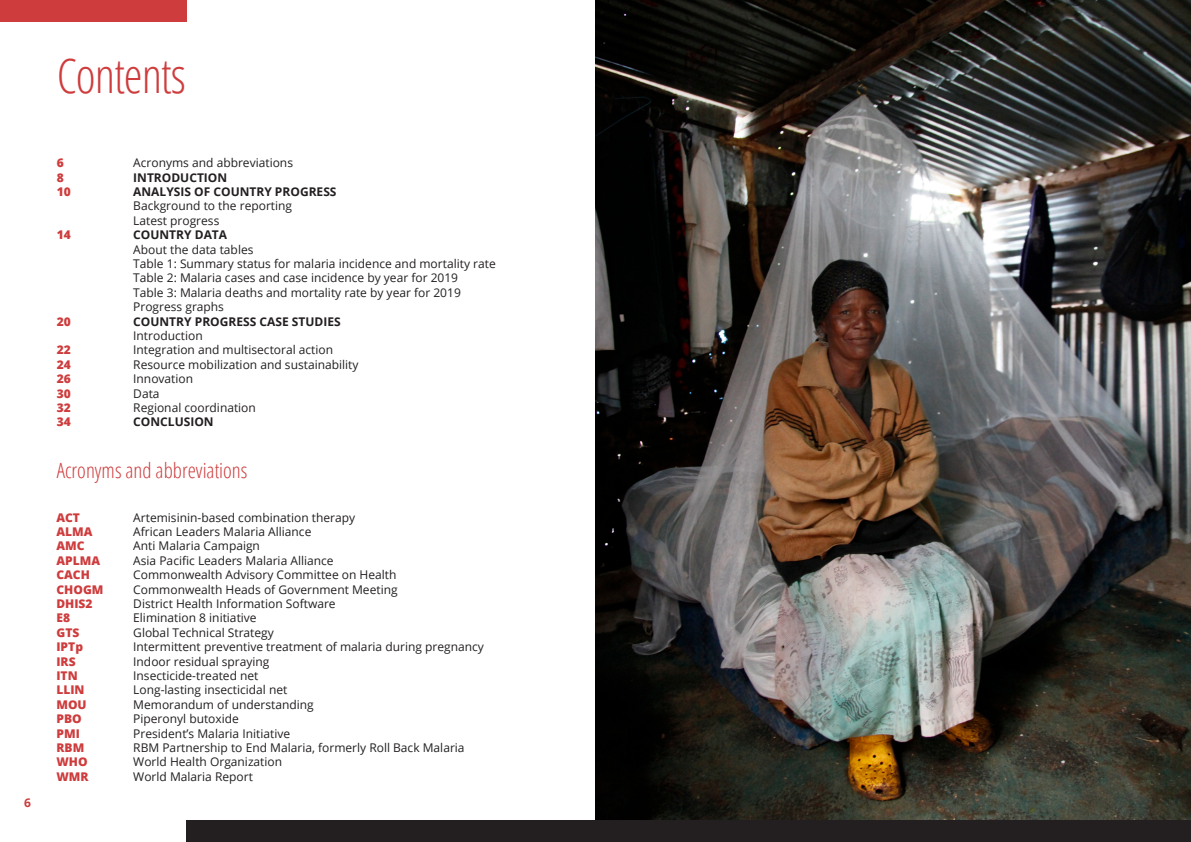
<style>
.page{position:relative;width:1191px;height:842px;background:#fff}
.page>*{position:absolute;margin:0;border:0;box-sizing:border-box;transform-origin:0 0}
.t1{font:300 condensed 48px "Open Sans";letter-spacing:-.02em;color:#ce3c3d}
.t2{font:300 condensed 21px "Open Sans";color:#ce3c3d}
.t3{font:12px "Open Sans";color:#231f20}
.t4{font:800 12px "Open Sans";color:#ce3c3d}
.t5{font:700 12px "Open Sans";color:#231f20}
.t6{font:700 12px "Open Sans";color:#ce3c3d}
</style>
<div class="page">
<img style="left:595px;top:0;width:596px;height:821px">
<div style="left:0;top:0;width:186px;height:21px;background:#ce3c3d"></div>
<div style="left:186px;top:821px;width:1005px;height:21px;background:#231f20"></div>
<p class="t6" style="left:24px;top:794px;width:8px">6</p>
<p class="t1" style="left:57px;top:43px;width:131px">Contents</p>
<p class="t4" style="left:57px;top:154px;width:9px">6</p>
<p class="t4" style="left:57px;top:168px;width:9px">8</p>
<p class="t4" style="left:57px;top:183px;width:16px">10</p>
<p class="t4" style="left:57px;top:226px;width:16px">14</p>
<p class="t4" style="left:57px;top:312px;width:16px">20</p>
<p class="t4" style="left:57px;top:341px;width:16px">22</p>
<p class="t4" style="left:57px;top:355px;width:16px">24</p>
<p class="t4" style="left:57px;top:370px;width:16px">26</p>
<p class="t4" style="left:57px;top:384px;width:16px">30</p>
<p class="t4" style="left:57px;top:399px;width:16px">32</p>
<p class="t4" style="left:57px;top:413px;width:16px">34</p>
<p class="t3" style="left:133px;top:155px;width:161px">Acronyms and abbreviations</p>
<p class="t5" style="left:133px;top:169px;width:95px">INTRODUCTION</p>
<p class="t5" style="left:133px;top:183px;width:205px">ANALYSIS OF COUNTRY PROGRESS</p>
<p class="t3" style="left:133px;top:198px;width:160px">Background to the reporting</p>
<p class="t3" style="left:133px;top:212px;width:88px">Latest progress</p>
<p class="t5" style="left:133px;top:226px;width:95px">COUNTRY DATA</p>
<p class="t3" style="left:133px;top:241px;width:122px">About the data tables</p>
<p class="t3" style="left:133px;top:255px;width:364px">Table 1: Summary status for malaria incidence and mortality rate</p>
<p class="t3" style="left:133px;top:270px;width:326px">Table 2: Malaria cases and case incidence by year for 2019</p>
<p class="t3" style="left:133px;top:284px;width:329px">Table 3: Malaria deaths and mortality rate by year for 2019</p>
<p class="t3" style="left:133px;top:299px;width:92px">Progress graphs</p>
<p class="t5" style="left:133px;top:313px;width:209px">COUNTRY PROGRESS CASE STUDIES</p>
<p class="t3" style="left:133px;top:327px;width:71px">Introduction</p>
<p class="t3" style="left:133px;top:342px;width:201px">Integration and multisectoral action</p>
<p class="t3" style="left:133px;top:356px;width:227px">Resource mobilization and sustainability</p>
<p class="t3" style="left:133px;top:371px;width:61px">Innovation</p>
<p class="t3" style="left:133px;top:385px;width:28px">Data</p>
<p class="t3" style="left:133px;top:399px;width:124px">Regional coordination</p>
<p class="t5" style="left:133px;top:414px;width:82px">CONCLUSION</p>
<p class="t2" style="left:57px;top:456px;width:192px">Acronyms and abbreviations</p>
<p class="t4" style="left:56px;top:508px;width:25px">ACT</p>
<p class="t4" style="left:56px;top:522px;width:38px">ALMA</p>
<p class="t4" style="left:56px;top:537px;width:30px">AMC</p>
<p class="t4" style="left:56px;top:551px;width:45px">APLMA</p>
<p class="t4" style="left:56px;top:566px;width:35px">CACH</p>
<p class="t4" style="left:56px;top:580px;width:49px">CHOGM</p>
<p class="t4" style="left:56px;top:594px;width:38px">DHIS2</p>
<p class="t4" style="left:56px;top:609px;width:15px">E8</p>
<p class="t4" style="left:56px;top:623px;width:24px">GTS</p>
<p class="t4" style="left:56px;top:638px;width:28px">IPTp</p>
<p class="t4" style="left:56px;top:652px;width:21px">IRS</p>
<p class="t4" style="left:56px;top:666px;width:23px">ITN</p>
<p class="t4" style="left:56px;top:681px;width:30px">LLIN</p>
<p class="t4" style="left:56px;top:695px;width:32px">MOU</p>
<p class="t4" style="left:56px;top:710px;width:27px">PBO</p>
<p class="t4" style="left:56px;top:724px;width:25px">PMI</p>
<p class="t4" style="left:56px;top:738px;width:29px">RBM</p>
<p class="t4" style="left:56px;top:753px;width:33px">WHO</p>
<p class="t4" style="left:56px;top:767px;width:34px">WMR</p>
<p class="t3" style="left:133px;top:509px;width:223px">Artemisinin-based combination therapy</p>
<p class="t3" style="left:133px;top:523px;width:180px">African Leaders Malaria Alliance</p>
<p class="t3" style="left:133px;top:538px;width:128px">Anti Malaria Campaign</p>
<p class="t3" style="left:133px;top:552px;width:202px">Asia Pacific Leaders Malaria Alliance</p>
<p class="t3" style="left:133px;top:567px;width:265px">Commonwealth Advisory Committee on Health</p>
<p class="t3" style="left:133px;top:581px;width:266px">Commonwealth Heads of Government Meeting</p>
<p class="t3" style="left:133px;top:595px;width:204px">District Health Information Software</p>
<p class="t3" style="left:133px;top:610px;width:125px">Elimination 8 initiative</p>
<p class="t3" style="left:133px;top:624px;width:142px">Global Technical Strategy</p>
<p class="t3" style="left:133px;top:639px;width:352px">Intermittent preventive treatment of malaria during pregnancy</p>
<p class="t3" style="left:133px;top:653px;width:138px">Indoor residual spraying</p>
<p class="t3" style="left:133px;top:667px;width:127px">Insecticide-treated net</p>
<p class="t3" style="left:133px;top:682px;width:156px">Long-lasting insecticidal net</p>
<p class="t3" style="left:133px;top:696px;width:182px">Memorandum of understanding</p>
<p class="t3" style="left:133px;top:711px;width:107px">Piperonyl butoxide</p>
<p class="t3" style="left:133px;top:725px;width:158px">President’s Malaria Initiative</p>
<p class="t3" style="left:133px;top:739px;width:333px">RBM Partnership to End Malaria, formerly Roll Back Malaria</p>
<p class="t3" style="left:133px;top:754px;width:150px">World Health Organization</p>
<p class="t3" style="left:133px;top:768px;width:121px">World Malaria Report</p>
</div>
